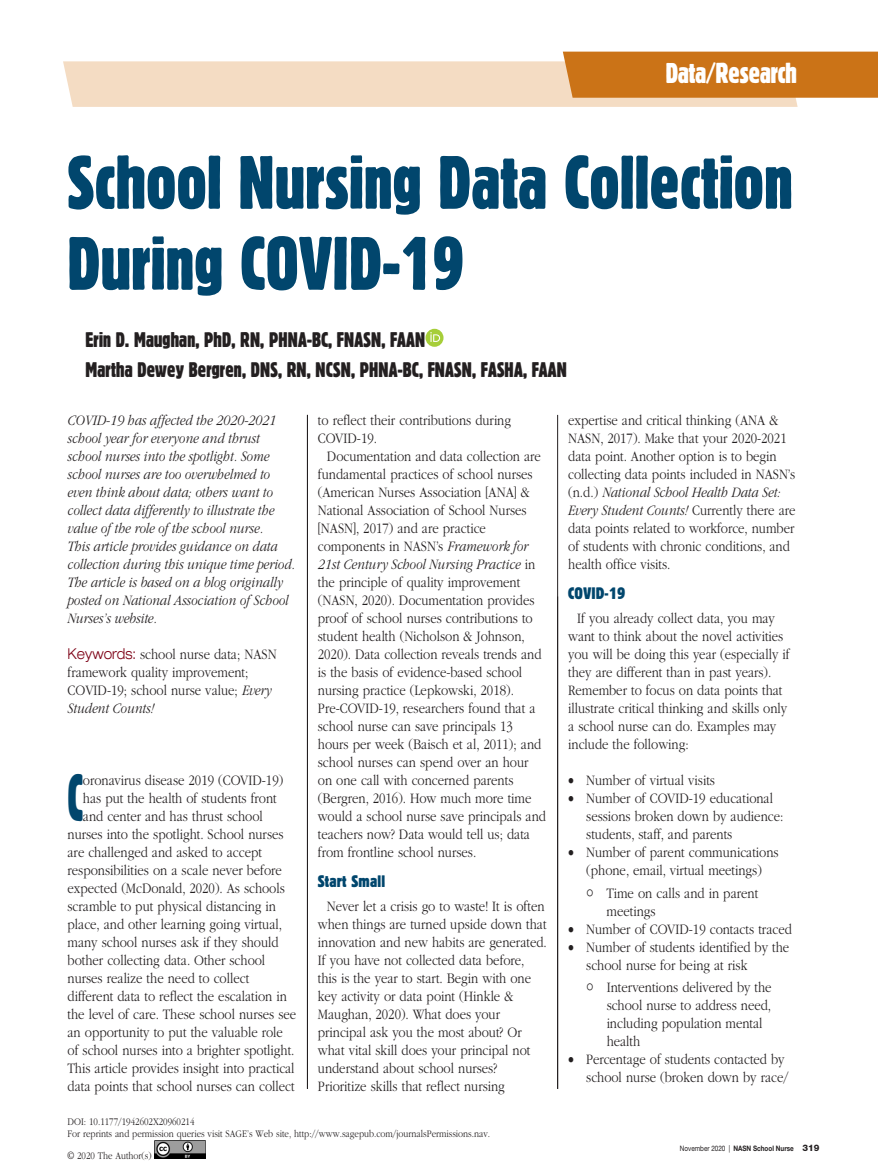
<style>
.page{position:relative;width:878px;height:1175px;background:#fff}
.page>*{position:absolute;margin:0;border:0;box-sizing:border-box;transform-origin:0 0}
.t1{font:75px/81px "Block BE Extra Cn";letter-spacing:.01em;color:#01466d}
.t2{font:65.85px "Block BE Extra Cn";color:#01466d;scale:.7 1}
.t3{font:28.5px "Block BE Extra Cn";color:#fff}
.t4{font:21px/30px "Block BE Extra Cn";letter-spacing:.01em;color:#231f20}
.t5{font:condensed 16.5px "Block BE";letter-spacing:.01em;color:#01466d}
.t6{font:300 15px/18px "ITC Garamond Std";color:#231f20;scale:.85 1}
.t7{font:italic 300 15px/18px "ITC Garamond Std";color:#231f20;scale:.85 1}
.t8{font:300 10.5px/12.8px "ITC Garamond Std";color:#231f20;scale:.85 1}
.t9{font:700 7.5px "Helvetica Neue LT Std";color:#231f20;scale:.85 1}
.s1{font-family:"Helvetica Neue";font-stretch:expanded;color:#7d0216}
.s2{font-style:italic}
.s3{font-family:"Cambria Math";font-weight:400}
.s4{font-weight:400}
.s5{font-weight:800;font-size:9px}
</style>
<div class="page">
<img style="left:154px;top:1140px;width:51px;height:18px">
<svg style="left:63px;top:52px;width:815px;height:55px;background:#e8bf94"></svg>
<hr style="left:557px;top:415px;width:1px;height:673px;background:#231f20">
<hr style="left:307px;top:415px;width:1px;height:673px;background:#231f20">
<div style="left:425px;top:329px;width:18px;height:18px;background:#a6ce39;border-radius:50%"></div>
<svg style="left:430px;top:332px;width:10px;height:10px"></svg>
<h3 class="t3" style="left:665px;top:56px;width:133px">Data/Research</h3>
<h1 class="t1" style="left:68px;top:141px;width:726px">School Nursing Data Collection<br>During COVID-19</h1>
<h3 class="t4" style="left:86px;top:324px;width:483px">Erin D. Maughan, PhD, RN, PHNA-BC, FNASN, FAAN<br>Martha Dewey Bergren, DNS, RN, NCSN, PHNA-BC, FNASN, FASHA, FAAN</h3>
<p class="t7" style="left:68px;top:411px;width:269px">COVID-19 has affected the 2020-2021 school year for everyone and thrust school nurses into the spotlight. Some school nurses are too overwhelmed to even think about data; others want to collect data differently to illustrate the value of the role of the school nurse.<br>This article provides guidance on data collection during this unique time period.<br>The article is based on a blog originally posted on National Association of School Nurses’s website.</p>
<p class="t6" style="left:68px;top:645px;width:247px"><span class="s1">Keywords:</span> school nurse data; NASN framework quality improvement;<br>COVID-19; school nurse value; <span class="s2">Every<br>Student Counts!</span></p>
<h2 class="t2" style="left:68px;top:760px;width:23px">C</h2>
<p class="t6" style="left:83px;top:771px;width:237px">oronavirus disease 2019 (COVID-19)</p>
<p class="t6" style="left:83px;top:789px;width:229px">has put the health of students front</p>
<p class="t6" style="left:83px;top:807px;width:213px">and center and has thrust school</p>
<p class="t6" style="left:68px;top:825px;width:256px">nurses into the spotlight. School nurses</p>
<p class="t6" style="left:68px;top:843px;width:230px">are challenged and asked to accept</p>
<p class="t6" style="left:68px;top:861px;width:254px">responsibilities on a scale never before</p>
<p class="t6" style="left:68px;top:879px;width:257px">expected (McDonald, 2020). As schools</p>
<p class="t6" style="left:68px;top:897px;width:247px">scramble to put physical distancing in</p>
<p class="t6" style="left:68px;top:915px;width:254px">place, and other learning going virtual,</p>
<p class="t6" style="left:68px;top:933px;width:250px">many school nurses ask if they should</p>
<p class="t6" style="left:68px;top:951px;width:234px">bother collecting data. Other school</p>
<p class="t6" style="left:68px;top:969px;width:215px">nurses realize the need to collect</p>
<p class="t6" style="left:68px;top:987px;width:259px">different data to reflect the escalation in</p>
<p class="t6" style="left:68px;top:1005px;width:270px">the level of care. These school nurses see</p>
<p class="t6" style="left:68px;top:1023px;width:255px">an opportunity to put the valuable role</p>
<p class="t6" style="left:68px;top:1041px;width:269px">of school nurses into a brighter spotlight.</p>
<p class="t6" style="left:68px;top:1059px;width:269px">This article provides insight into practical</p>
<p class="t6" style="left:68px;top:1077px;width:269px">data points that school nurses can collect</p>
<p class="t6" style="left:318px;top:411px;width:229px">to reflect their contributions during<br>COVID-19.</p>
<p class="t6" style="left:318px;top:447px;width:270px;text-indent:9px">Documentation and data collection are fundamental practices of school nurses (American Nurses Association [ANA] &amp; National Association of School Nurses [NASN], 2017) and are practice components in NASN’s <span class="s2">Framework for 21st Century School Nursing Practice</span> in the principle of quality improvement (NASN, 2020). Documentation provides proof of school nurses contributions to student health (Nicholson &amp; Johnson, 2020). Data collection reveals trends and is the basis of evidence-based school nursing practice (Lepkowski, 2018).<br>Pre-COVID-19, researchers found that a school nurse can save principals 13 hours per week (Baisch et al, 2011); and school nurses can spend over an hour on one call with concerned parents (Bergren, 2016). How much more time would a school nurse save principals and teachers now? Data would tell us; data from frontline school nurses.</p>
<p class="t5" style="left:318px;top:872px;width:69px">Start Small</p>
<p class="t6" style="left:318px;top:897px;width:271px;text-indent:9px">Never let a crisis go to waste! It is often when things are turned upside down that innovation and new habits are generated.<br>If you have not collected data before, this is the year to start. Begin with one key activity or data point (Hinkle &amp; Maughan, 2020). What does your principal ask you the most about? Or what vital skill does your principal not understand about school nurses?<br>Prioritize skills that reflect nursing</p>
<p class="t8" style="left:68px;top:1115px;width:499px">DOI: 10.1177/1942602X20960214<br>For reprints and permission queries visit SAGE’s Web site, http://www.sagepub.com/journalsPermissions.nav.</p>
<p class="t8" style="left:68px;top:1149px;width:100px">© 2020 The Author(s)</p>
<p class="t6" style="left:568px;top:411px;width:269px">expertise and critical thinking (ANA &amp; NASN, 2017). Make that your 2020-2021 data point. Another option is to begin collecting data points included in NASN’s (n.d.) <span class="s2">National School Health Data Set:<br>Every Student Counts!</span> Currently there are data points related to workforce, number of students with chronic conditions, and health office visits.</p>
<p class="t5" style="left:568px;top:584px;width:59px">COVID-19</p>
<p class="t6" style="left:568px;top:609px;width:262px;text-indent:9px">If you already collect data, you may want to think about the novel activities you will be doing this year (especially if they are different than in past years).<br>Remember to focus on data points that illustrate critical thinking and skills only a school nurse can do. Examples may include the following:</p>
<p class="t6" style="left:568px;top:771px;width:174px">• Number of virtual visits</p>
<p class="t6" style="left:586px;top:789px;width:233px;text-indent:-18px">• Number of COVID-19 educational sessions broken down by audience: students, staff, and parents</p>
<p class="t6" style="left:568px;top:843px;width:249px;text-align:center">• Number of parent communications (phone, email, virtual meetings)</p>
<p class="t6" style="left:606px;top:884px;width:180px;text-indent:-20px"><span class="s3">○</span> Time on calls and in parent meetings</p>
<p class="t6" style="left:568px;top:920px;width:264px">• Number of COVID-19 contacts traced</p>
<p class="t6" style="left:586px;top:938px;width:240px;text-indent:-18px">• Number of students identified by the school nurse for being at risk</p>
<p class="t6" style="left:606px;top:978px;width:195px;text-indent:-20px"><span class="s3">○</span> Interventions delivered by the school nurse to address need, including population mental health</p>
<p class="t6" style="left:568px;top:1050px;width:261px;text-align:right">• Percentage of students contacted by school nurse (broken down by race/</p>
<p class="t9" style="left:680px;top:1143px;width:166px"><span class="s4">November 2020 |</span> NASN School Nurse <span class="s5">319</span></p>
</div>
